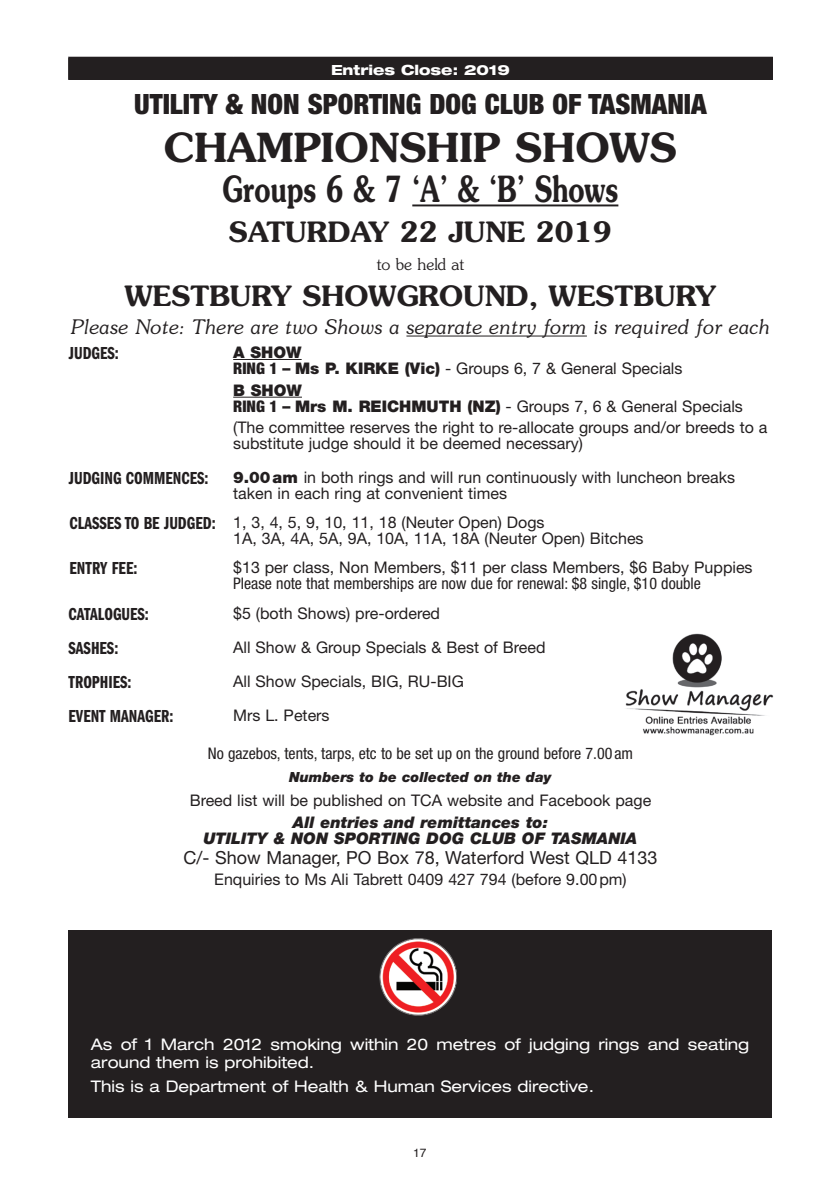
<style>
.page{position:relative;width:840px;height:1191px;background:#fff}
.page>*{position:absolute;margin:0;border:0;box-sizing:border-box;transform-origin:0 0}
.t1{font:600 40px "Souvenir";color:#231f20}
.t2{font:600 36px "Souvenir";color:#231f20;scale:.72 1}
.t3{font:600 28px "Souvenir";color:#231f20}
.t4{font:900 condensed 28px "Helvetica Neue LT Std";color:#231f20}
.t5{font:italic 300 20px "Souvenir";color:#231f20}
.Titles_Dog_Name{font:18px "ITC Franklin Gothic Std Dm Cp";color:#231f20}
.t6{font:18px "Helvetica Neue LT Std";color:#231f20}
.Titles_Dog_Name-2{font:16px/16px "Helvetica Neue LT Std";color:#231f20}
.text_4mm_box{font:expanded 16px/18px "Helvetica Neue";color:#fff}
.t7{font:condensed 16px "Helvetica Neue LT Std";color:#231f20}
.t8{font:italic 900 16px "Helvetica Neue LT Std";color:#231f20}
.t9{font:300 16px "Souvenir Std";color:#231f20}
.t10{font:900 16px "Helvetica Neue LT Std";color:#231f20}
.t11{font:italic 900 14px "Helvetica Neue LT Std";color:#231f20}
.t12{font:800 expanded 14px "Helvetica Neue";color:#fff}
.t13{font:12px "Helvetica";color:#231f20}
.s1{font-weight:900;font-stretch:condensed}
.s2{font-weight:900}
</style>
<div class="page">
<div style="left:69px;top:57px;width:703px;height:23px;background:#231f20"></div>
<hr style="left:68px;top:57px;width:165px;height:1px;background:#231f20">
<svg style="left:68px;top:58px;width:1px;height:22px"></svg>
<hr style="left:412px;top:204px;width:206px;height:2px;background:#231f20">
<hr style="left:406px;top:335px;width:180px;height:1px;background:#231f20">
<hr style="left:233px;top:359px;width:68px;height:1px;background:#231f20">
<hr style="left:233px;top:397px;width:69px;height:1px;background:#231f20">
<div style="left:68px;top:930px;width:703px;height:187px;background:#231f20"></div>
<img style="left:379px;top:938px;width:78px;height:78px">
<img style="left:625px;top:633px;width:149px;height:103px">
<p class="t12" style="left:331px;top:61px;width:180px">Entries Close: 2019</p>
<p class="t4" style="left:134px;top:87px;width:574px">UTILITY &amp; NON SPORTING DOG CLUB OF TASMANIA</p>
<p class="t1" style="left:164px;top:122px;width:514px">CHAMPIONSHIP SHOWS</p>
<p class="t2" style="left:222px;top:166px;width:551px">Groups 6 &amp; 7 ‘A’ &amp; ‘B’ Shows</p>
<p class="t3" style="left:229px;top:214px;width:384px">SATURDAY 22 JUNE 2019</p>
<p class="t9" style="left:376px;top:254px;width:89px">to be held at</p>
<p class="t3" style="left:125px;top:278px;width:592px">WESTBURY SHOWGROUND, WESTBURY</p>
<p class="t5" style="left:71px;top:315px;width:700px">Please Note: There are two Shows a separate entry form is required for each</p>
<p class="Titles_Dog_Name" style="left:69px;top:343px;width:52px">JUDGES:</p>
<p class="t10" style="left:233px;top:343px;width:70px">A SHOW</p>
<p class="Titles_Dog_Name-2" style="left:233px;top:360px;width:450px"><span class="s1">RING 1 –</span> <span class="s2">Ms P. KIRKE (Vic)</span> - Groups 6, 7 &amp; General Specials</p>
<p class="t10" style="left:233px;top:380px;width:70px">B SHOW</p>
<p class="Titles_Dog_Name-2" style="left:233px;top:398px;width:511px"><span class="s1">RING 1 –</span> <span class="s2">Mrs M. REICHMUTH (NZ)</span> - Groups 7, 6 &amp; General Specials</p>
<p class="Titles_Dog_Name-2" style="left:233px;top:419px;width:535px">(The committee reserves the right to re-allocate groups and/or breeds to a substitute judge should it be deemed necessary)</p>
<p class="Titles_Dog_Name" style="left:69px;top:468px;width:141px">JUDGING COMMENCES:</p>
<p class="Titles_Dog_Name-2" style="left:233px;top:469px;width:503px"><span class="s2">9.00am</span> in both rings and will run continuously with luncheon breaks taken in each ring at convenient times</p>
<p class="Titles_Dog_Name" style="left:70px;top:513px;width:147px">CLASSES TO BE JUDGED:</p>
<p class="Titles_Dog_Name-2" style="left:233px;top:514px;width:313px">1, 3, 4, 5, 9, 10, 11, 18 (Neuter Open) Dogs</p>
<p class="Titles_Dog_Name-2" style="left:233px;top:530px;width:411px">1A, 3A, 4A, 5A, 9A, 10A, 11A, 18A (Neuter Open) Bitches</p>
<p class="Titles_Dog_Name" style="left:70px;top:558px;width:69px">ENTRY FEE:</p>
<p class="Titles_Dog_Name-2" style="left:233px;top:559px;width:520px">$13 per class, Non Members, $11 per class Members, $6 Baby Puppies</p>
<p class="t7" style="left:233px;top:574px;width:469px">Please note that memberships are now due for renewal: $8 single, $10 double</p>
<p class="Titles_Dog_Name" style="left:69px;top:604px;width:82px">CATALOGUES:</p>
<p class="Titles_Dog_Name-2" style="left:233px;top:605px;width:208px">$5 (both Shows) pre-ordered</p>
<p class="Titles_Dog_Name" style="left:69px;top:638px;width:51px">SASHES:</p>
<p class="Titles_Dog_Name-2" style="left:233px;top:639px;width:314px">All Show &amp; Group Specials &amp; Best of Breed</p>
<p class="Titles_Dog_Name" style="left:69px;top:672px;width:64px">TROPHIES:</p>
<p class="Titles_Dog_Name-2" style="left:233px;top:673px;width:232px">All Show Specials, BIG, RU-BIG</p>
<p class="Titles_Dog_Name" style="left:69px;top:706px;width:106px">EVENT MANAGER:</p>
<p class="Titles_Dog_Name-2" style="left:233px;top:707px;width:98px">Mrs L. Peters</p>
<p class="t7" style="left:208px;top:743px;width:426px">No gazebos, tents, tarps, etc to be set up on the ground before 7.00 am</p>
<p class="t11" style="left:289px;top:768px;width:264px">Numbers to be collected on the day</p>
<p class="Titles_Dog_Name-2" style="left:189px;top:792px;width:463px">Breed list will be published on TCA website and Facebook page</p>
<p class="t8" style="left:293px;top:812px;width:256px">All entries and remittances to:</p>
<p class="t8" style="left:203px;top:828px;width:435px">UTILITY &amp; NON SPORTING DOG CLUB OF TASMANIA</p>
<p class="t6" style="left:183px;top:846px;width:475px">C/- Show Manager, PO Box 78, Waterford West QLD 4133</p>
<p class="Titles_Dog_Name-2" style="left:214px;top:871px;width:414px">Enquiries to Ms Ali Tabrett 0409 427 794 (before 9.00pm)</p>
<p class="text_4mm_box" style="left:91px;top:1035px;width:659px">As of 1 March 2012 smoking within 20 metres of judging rings and seating around them is prohibited.</p>
<p class="text_4mm_box" style="left:91px;top:1076px;width:504px">This is a Department of Health &amp; Human Services directive.</p>
<p class="t13" style="left:413px;top:1143px;width:15px">17</p>
</div>
